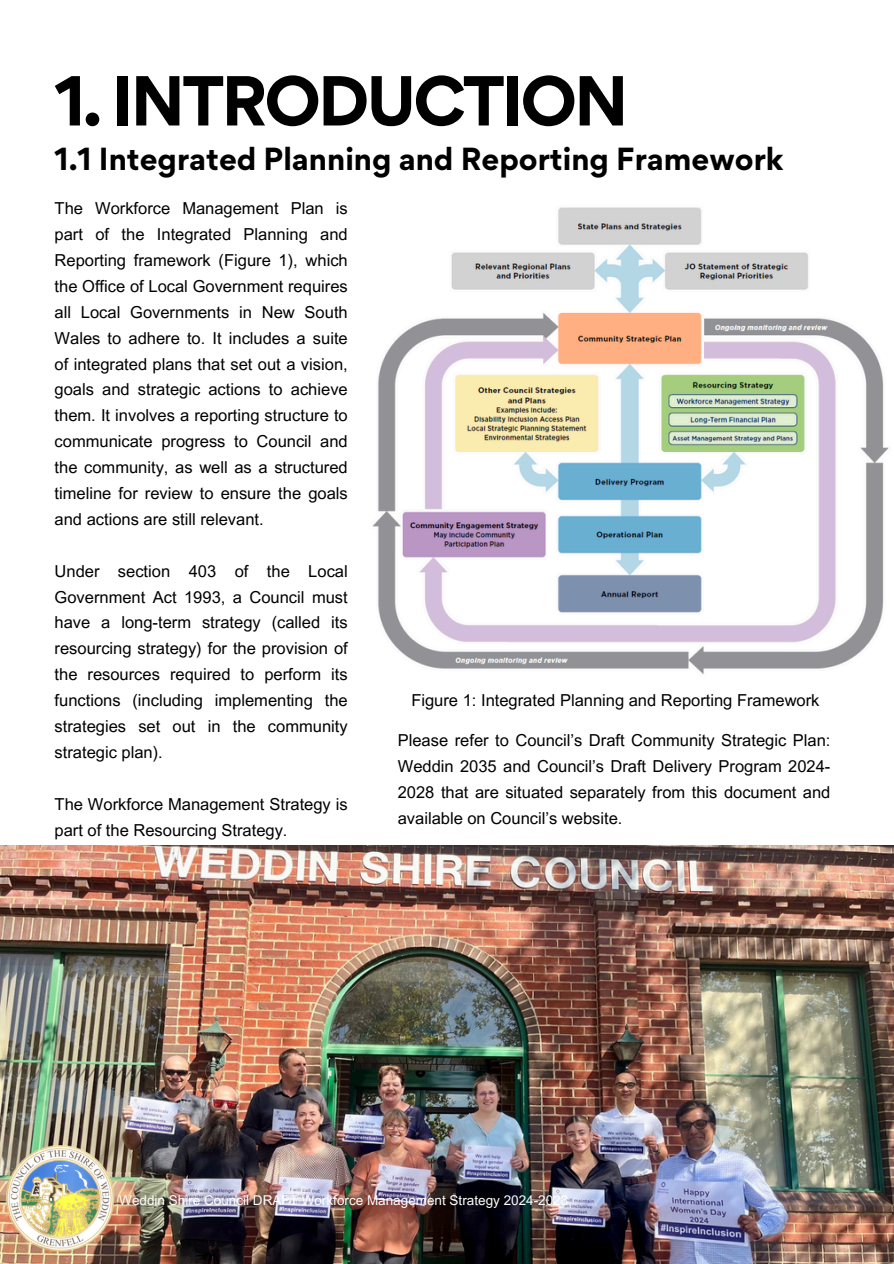
<style>
.page{position:relative;width:894px;height:1264px;background:#fff}
.page>*{position:absolute;margin:0;border:0;box-sizing:border-box;transform-origin:0 0}
.t1{font:700 63px "Gordita";letter-spacing:-.05em;color:#000}
.t2{font:700 28.5px "Gordita";color:#000}
.t3{font:16.5px/25.8px "Arial MT Pro";color:#000;text-align:justify}
.t4{font:13.5px "Arial MT Pro";color:#fff}
</style>
<div class="page">
<img style="left:372px;top:207px;width:517px;height:468px">
<img style="left:0;top:845px;width:893px;height:418px">
<img style="left:5px;top:1142px;width:110px;height:110px">
<h2 class="t1" style="left:55px;top:58px;width:575px">1. INTRODUCTION</h2>
<h3 class="t2" style="left:55px;top:140px;width:730px">1.1 Integrated Planning and Reporting Framework</h3>
<p class="t3" style="left:55px;top:198px;width:294px">The Workforce Management Plan is part of the Integrated Planning and Reporting framework (Figure 1), which the Office of Local Government requires all Local Governments in New South Wales to adhere to. It includes a suite of integrated plans that set out a vision, goals and strategic actions to achieve them. It involves a reporting structure to communicate progress to Council and the community, as well as a structured timeline for review to ensure the goals and actions are still relevant.</p>
<h3 class="t3" style="left:55px;top:560px;width:294px">Under section 403 of the Local Government Act 1993, a Council must have a long-term strategy (called its resourcing strategy) for the provision of the resources required to perform its functions (including implementing the strategies set out in the community strategic plan).</h3>
<h3 class="t3" style="left:55px;top:793px;width:294px">The Workforce Management Strategy is part of the Resourcing Strategy.</h3>
<h3 class="t3" style="left:411px;top:689px;width:409px">Figure 1: Integrated Planning and Reporting Framework</h3>
<h3 class="t3" style="left:397px;top:729px;width:434px">Please refer to Council’s Draft Community Strategic Plan:<br>Weddin 2035 and Council’s Draft Delivery Program 2024- 2028 that are situated separately from this document and available on Council’s website.</h3>
<h1 class="t4" style="left:119px;top:1194px;width:450px">Weddin Shire Council DRAFT Workforce Management Strategy 2024-2028</h1>
</div>
